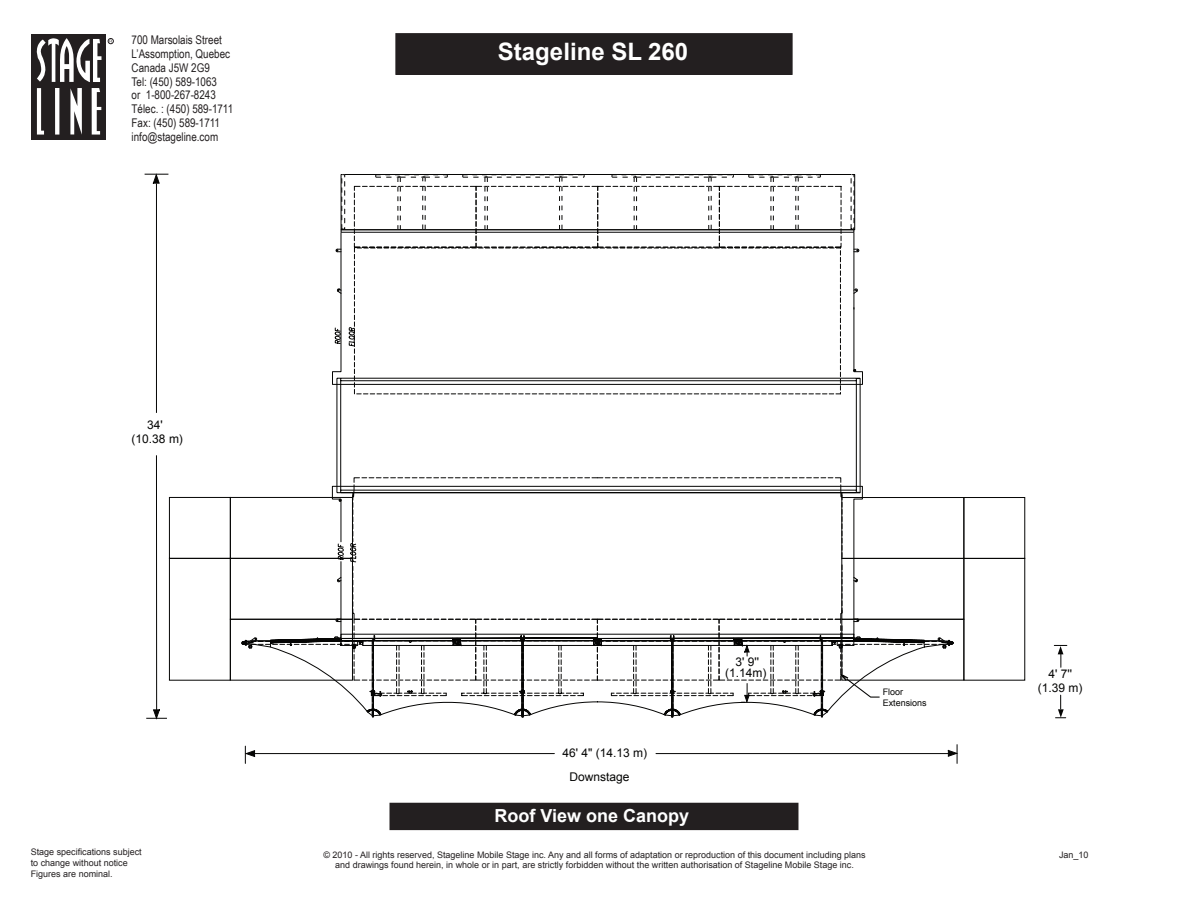
<style>
.page{position:relative;width:1188px;height:918px;background:#fff}
.page>*{position:absolute;margin:0;border:0;box-sizing:border-box;transform-origin:0 0}
.t1{font:700 24px "Arial";color:#fff}
.t2{font:700 18px "Arial";color:#fff}
.t3{font:12px/13.8px "Arial Narrow";color:#231f20}
.t4{font:12px/14.4px "Arial";color:#050504;text-align:center}
.t5{font:9px/10.8px "Arial";color:#231f20;text-align:center}
.t6{font:9px/10.5px "Arial";color:#050504}
</style>
<div class="page">
<hr style="left:860px;top:378px;width:1px;height:115px;background:#050504">
<hr style="left:856px;top:378px;width:1px;height:115px;background:#050504">
<hr style="left:337px;top:378px;width:1px;height:115px;background:#050504">
<hr style="left:340px;top:378px;width:1px;height:115px;background:#050504">
<hr style="left:253px;top:753px;width:301px;height:1px;background:#050504">
<hr style="left:656px;top:753px;width:293px;height:1px;background:#050504">
<svg style="left:332px;top:232px;width:531px;height:153px"></svg>
<svg style="left:336px;top:288px;width:7px;height:7px"></svg>
<hr style="left:156px;top:455px;width:1px;height:255px;background:#050504">
<hr style="left:156px;top:184px;width:1px;height:229px;background:#050504">
<svg style="left:145px;top:174px;width:23px;height:10px"></svg>
<svg style="left:1054px;top:645px;width:13px;height:22px"></svg>
<svg style="left:146px;top:709px;width:21px;height:10px"></svg>
<svg style="left:948px;top:745px;width:10px;height:18px"></svg>
<svg style="left:245px;top:746px;width:10px;height:17px"></svg>
<svg style="left:241px;top:477px;width:713px;height:240px"></svg>
<svg style="left:354px;top:176px;width:488px;height:72px"></svg>
<div style="left:341px;top:174px;width:514px;height:56px;border:1px solid #050504"></div>
<div style="left:341px;top:174px;width:4px;height:56px;border:1px dashed #050504"></div>
<svg style="left:348px;top:327px;width:7px;height:20px"></svg>
<svg style="left:334px;top:327px;width:7px;height:17px"></svg>
<div style="left:230px;top:497px;width:123px;height:62px;border:1px solid #050504"></div>
<div style="left:230px;top:558px;width:123px;height:62px;border:1px solid #050504"></div>
<div style="left:169px;top:558px;width:62px;height:123px;border:1px solid #050504"></div>
<div style="left:169px;top:497px;width:62px;height:62px;border:1px solid #050504"></div>
<div style="left:841px;top:619px;width:123px;height:62px;border:1px solid #050504"></div>
<div style="left:841px;top:497px;width:123px;height:62px;border:1px solid #050504"></div>
<div style="left:841px;top:558px;width:123px;height:62px;border:1px solid #050504"></div>
<div style="left:963px;top:497px;width:62px;height:62px;border:1px solid #050504"></div>
<svg style="left:1056px;top:695px;width:10px;height:23px"></svg>
<div style="left:390px;top:803px;width:408px;height:26px;background:#231f20"></div>
<div style="left:390px;top:803px;width:408px;height:27px;border:2px solid #231f20"></div>
<div style="left:396px;top:34px;width:396px;height:40px;background:#231f20"></div>
<div style="left:395px;top:33px;width:398px;height:42px;border:2px solid #231f20"></div>
<div style="left:32px;top:34px;width:74px;height:105px;background:#231f20"></div>
<svg style="left:36px;top:38px;width:66px;height:44px"></svg>
<svg style="left:92px;top:88px;width:9px;height:47px"></svg>
<svg style="left:70px;top:88px;width:12px;height:47px"></svg>
<svg style="left:55px;top:88px;width:4px;height:47px"></svg>
<svg style="left:37px;top:88px;width:7px;height:47px"></svg>
<svg style="left:108px;top:38px;width:6px;height:6px"></svg>
<h3 class="t3" style="left:132px;top:33px;width:103px">700 Marsolais Street<br>L’Assomption, Quebec<br>Canada J5W 2G9<br>Tel: (450) 589-1063<br>or 1-800-267-8243<br>Télec. : (450) 589-1711<br>Fax: (450) 589-1711 info@stageline.com</h3>
<p class="t1" style="left:498px;top:36px;width:192px">Stageline SL 260</p>
<p class="t4" style="left:132px;top:418px;width:53px">34' (10.38 m)</p>
<p class="t5" style="left:31px;top:847px;width:113px">Stage specifications subject</p>
<p class="t5" style="left:31px;top:858px;width:99px">to change without notice</p>
<p class="t5" style="left:31px;top:868px;width:84px">Figures are nominal.</p>
<p class="t4" style="left:562px;top:746px;width:86px">46' 4'' (14.13 m)</p>
<p class="t4" style="left:570px;top:770px;width:62px">Downstage</p>
<p class="t2" style="left:494px;top:804px;width:196px">Roof View one Canopy</p>
<p class="t4" style="left:725px;top:656px;width:43px;line-height:11.4px">3' 9'' (1.14m)</p>
<p class="t5" style="left:323px;top:849px;width:544px">© 2010 - All rights reserved, Stageline Mobile Stage inc. Any and all forms of adaptation or reproduction of this document including plans and drawings found herein, in whole or in part, are strictly forbidden without the written authorisation of Stageline Mobile Stage inc.</p>
<p class="t6" style="left:883px;top:687px;width:45px">Floor<br>Extensions</p>
<p class="t4" style="left:1038px;top:666px;width:46px">4' 7'' (1.39 m)</p>
<p class="t5" style="left:1059px;top:850px;width:31px">Jan_10</p>
</div>
